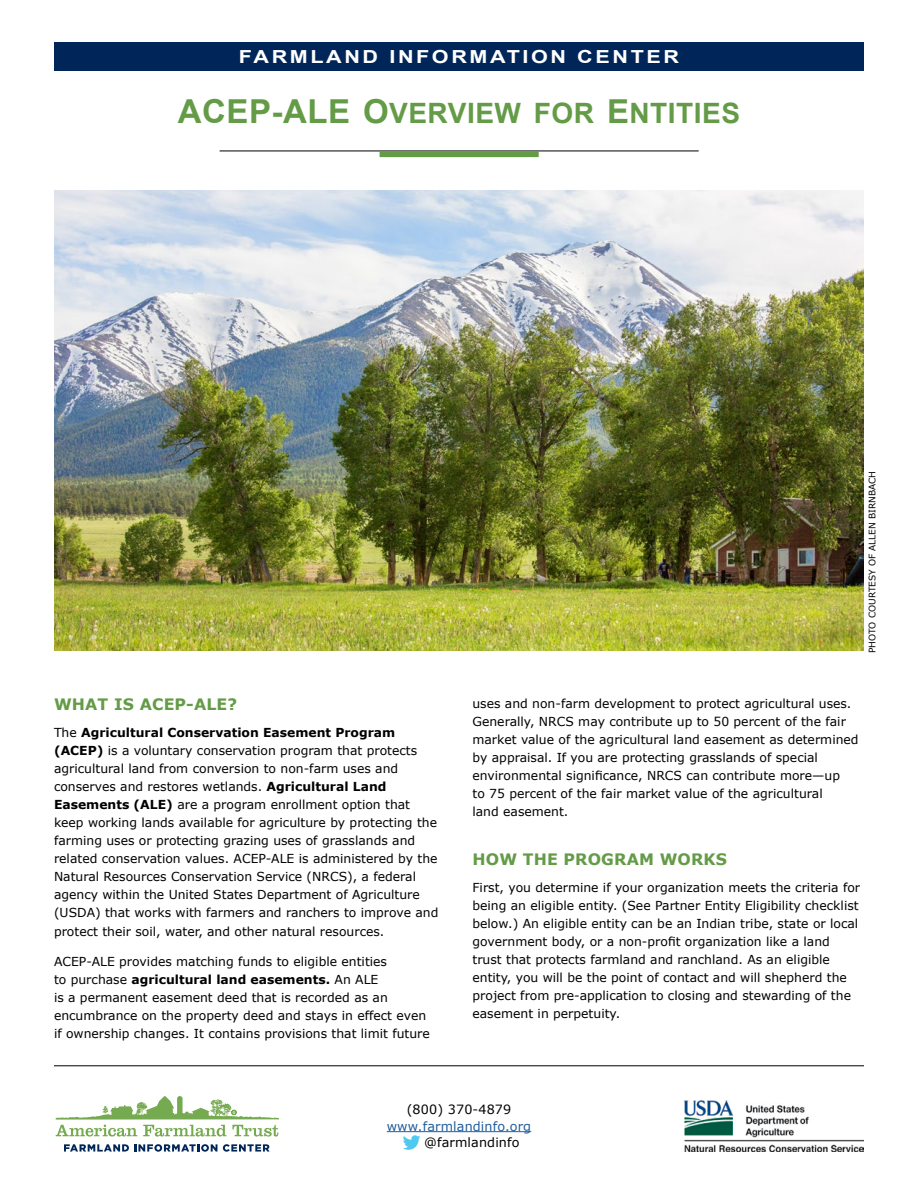
<style>
.page{position:relative;width:918px;height:1188px;background:#fff}
.page>*{position:absolute;margin:0;border:0;box-sizing:border-box;transform-origin:0 0}
.t1{font:28.05px "Arial Bold MT SC850";letter-spacing:.02em;color:#649b47}
.t2{font:700 18px "Arial";letter-spacing:.12em;color:#fff;scale:1.2 1}
.t3{font:700 15.75px "Verdana";letter-spacing:.01em;color:#649b47}
.t4{font:12.75px "Verdana";letter-spacing:.01em;color:#000}
.t5{font:12.75px "Verdana";letter-spacing:.01em;color:#215e9e}
.t6{font:12.3px/18px "Verdana";color:#000}
.t7{font:9px "Verdana";color:#000}
.s1{font-size:33px}
.s2{font-weight:700}
</style>
<div class="page">
<div style="left:54px;top:42px;width:810px;height:28px;background:#002659"></div>
<hr style="left:54px;top:1066px;width:810px;height:1px;background:#000">
<hr style="left:387px;top:1131px;width:144px;height:1px;background:#215e9e">
<svg style="left:403px;top:1135px;width:18px;height:15px"></svg>
<svg style="left:55px;top:1096px;width:224px;height:41px"></svg>
<svg style="left:64px;top:1144px;width:153px;height:8px"></svg>
<svg style="left:223px;top:1144px;width:47px;height:8px"></svg>
<img style="left:684px;top:1101px;width:180px;height:50px">
<hr style="left:220px;top:151px;width:479px;height:1px;background:#000">
<div style="left:380px;top:151px;width:159px;height:6px;background:#649b47"></div>
<img style="left:54px;top:191px;width:810px;height:460px">
<h2 class="t2" style="left:239px;top:44px;width:368px">FARMLAND INFORMATION CENTER</h2>
<h1 class="t1" style="left:178px;top:95px;width:564px"><span class="s1">ACEP-ALE O</span>VERVIEW FOR <span class="s1">E</span>NTITIES</h1>
<p class="t3" style="left:54px;top:694px;width:185px">WHAT IS ACEP-ALE?</p>
<p class="t6" style="left:54px;top:724px;width:386px">The <span class="s2">Agricultural Conservation Easement Program (ACEP)</span> is a voluntary conservation program that protects agricultural land from conversion to non-farm uses and conserves and restores wetlands. <span class="s2">Agricultural Land Easements (ALE)</span> are a program enrollment option that keep working lands available for agriculture by protecting the farming uses or protecting grazing uses of grasslands and related conservation values. ACEP-ALE is administered by the Natural Resources Conservation Service (NRCS), a federal agency within the United States Department of Agriculture (USDA) that works with farmers and ranchers to improve and protect their soil, water, and other natural resources.</p>
<p class="t6" style="left:54px;top:952px;width:377px">ACEP-ALE provides matching funds to eligible entities<br>to purchase <span class="s2">agricultural land easements.</span> An ALE<br>is a permanent easement deed that is recorded as an encumbrance on the property deed and stays in effect even if ownership changes. It contains provisions that limit future</p>
<p class="t7" style="left:866px;top:653px;width:184px;rotate:-90deg">PHOTO COURTESY OF ALLEN BIRNBACH</p>
<p class="t6" style="left:472px;top:695px;width:388px">uses and non-farm development to protect agricultural uses.<br>Generally, NRCS may contribute up to 50 percent of the fair market value of the agricultural land easement as determined by appraisal. If you are protecting grasslands of special environmental significance, NRCS can contribute more—up<br>to 75 percent of the fair market value of the agricultural<br>land easement.</p>
<p class="t3" style="left:472px;top:849px;width:256px">HOW THE PROGRAM WORKS</p>
<p class="t6" style="left:472px;top:879px;width:389px">First, you determine if your organization meets the criteria for being an eligible entity. (See Partner Entity Eligibility checklist below.) An eligible entity can be an Indian tribe, state or local government body, or a non-profit organization like a land trust that protects farmland and ranchland. As an eligible entity, you will be the point of contact and will shepherd the project from pre-application to closing and stewarding of the easement in perpetuity.</p>
<p class="t4" style="left:407px;top:1101px;width:106px">(800) 370-4879</p>
<p class="t5" style="left:387px;top:1118px;width:146px">www.farmlandinfo.org</p>
<p class="t4" style="left:424px;top:1134px;width:97px">@farmlandinfo</p>
</div>
